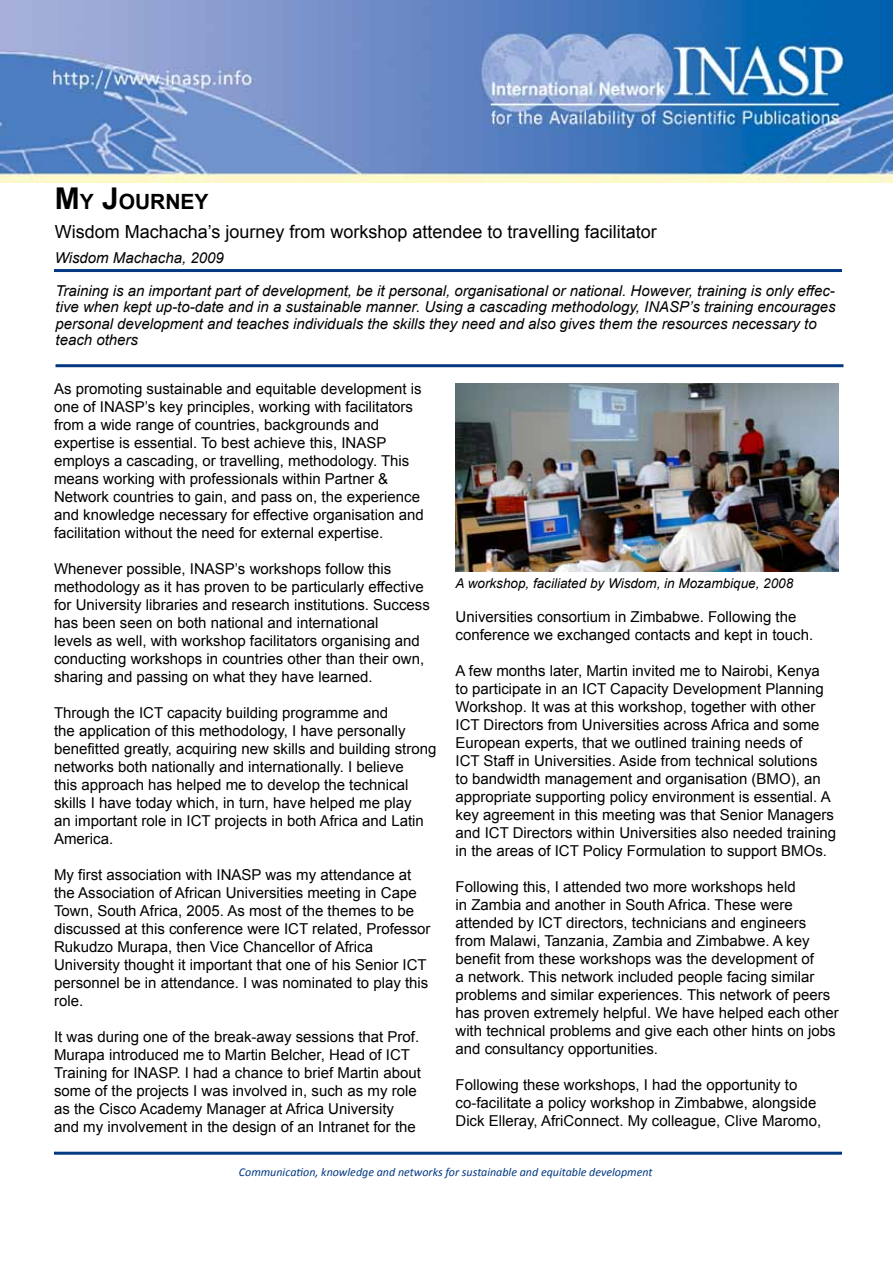
<style>
.page{position:relative;width:893px;height:1263px;background:#fff}
.page>*{position:absolute;margin:0;border:0;box-sizing:border-box;transform-origin:0 0}
.t1{font:700 21px "Arial";color:#000}
.t2{font:18px "Arial";color:#000}
.t3{font:15px/18px "Arial";color:#000}
.t4{font:italic 15px/16.5px "Arial";color:#000}
.t5{font:italic 13.5px "Arial";color:#000}
.t6{font:italic 12px "Calibri";color:#003882}
.s1{font-size:30px}
</style>
<div class="page">
<hr style="left:56px;top:1152px;width:784px;height:3px;background:#003882">
<hr style="left:56px;top:269px;width:784px;height:3px;background:#003882">
<hr style="left:57px;top:364px;width:785px;height:3px;background:#003882">
<img style="left:0;top:0;width:893px;height:182px">
<img style="left:455px;top:384px;width:384px;height:188px">
<h1 class="t1" style="left:55px;top:187px;width:155px"><span class="s1">M</span>Y <span class="s1">J</span>OURNEY</h1>
<p class="t2" style="left:55px;top:220px;width:603px">Wisdom Machacha’s journey from workshop attendee to travelling facilitator</p>
<p class="t4" style="left:55px;top:250px;width:171px">Wisdom Machacha, 2009</p>
<p class="t4" style="left:56px;top:282px;width:782px">Training is an important part of development, be it personal, organisational or national. However, training is only effec&shy;tive when kept up-to-date and in a sustainable manner. Using a cascading methodology, INASP’s training encourages personal development and teaches individuals the skills they need and also gives them the resources necessary to teach others</p>
<p class="t3" style="left:54px;top:379px;width:371px">As promoting sustainable and equitable development is one of INASP’s key principles, working with facilitators from a wide range of countries, backgrounds and expertise is essential. To best achieve this, INASP employs a cascading, or travelling, methodology. This means working with professionals within Partner &amp; Network countries to gain, and pass on, the experience and knowledge necessary for effective organisation and facilitation without the need for external expertise.</p>
<p class="t3" style="left:54px;top:559px;width:377px">Whenever possible, INASP’s workshops follow this methodology as it has proven to be particularly effective for University libraries and research institutions. Success has been seen on both national and international<br>levels as well, with workshop facilitators organising and conducting workshops in countries other than their own, sharing and passing on what they have learned.</p>
<p class="t3" style="left:54px;top:703px;width:384px">Through the ICT capacity building programme and<br>the application of this methodology, I have personally benefitted greatly, acquiring new skills and building strong networks both nationally and internationally. I believe<br>this approach has helped me to develop the technical skills I have today which, in turn, have helped me play<br>an important role in ICT projects in both Africa and Latin America.</p>
<p class="t3" style="left:54px;top:865px;width:378px">My first association with INASP was my attendance at the Association of African Universities meeting in Cape Town, South Africa, 2005. As most of the themes to be discussed at this conference were ICT related, Professor Rukudzo Murapa, then Vice Chancellor of Africa University thought it important that one of his Senior ICT personnel be in attendance. I was nominated to play this role.</p>
<p class="t3" style="left:54px;top:1027px;width:368px">It was during one of the break-away sessions that Prof.<br>Murapa introduced me to Martin Belcher, Head of ICT Training for INASP. I had a chance to brief Martin about some of the projects I was involved in, such as my role as the Cisco Academy Manager at Africa University and my involvement in the design of an Intranet for the</p>
<p class="t5" style="left:455px;top:575px;width:339px">A workshop, faciliated by Wisdom, in Mozambique, 2008</p>
<p class="t3" style="left:455px;top:608px;width:359px">Universities consortium in Zimbabwe. Following the conference we exchanged contacts and kept in touch.</p>
<p class="t3" style="left:455px;top:662px;width:382px">A few months later, Martin invited me to Nairobi, Kenya<br>to participate in an ICT Capacity Development Planning Workshop. It was at this workshop, together with other ICT Directors from Universities across Africa and some European experts, that we outlined training needs of<br>ICT Staff in Universities. Aside from technical solutions<br>to bandwidth management and organisation (BMO), an appropriate supporting policy environment is essential. A key agreement in this meeting was that Senior Managers and ICT Directors within Universities also needed training in the areas of ICT Policy Formulation to support BMOs.</p>
<p class="t3" style="left:455px;top:878px;width:385px">Following this, I attended two more workshops held<br>in Zambia and another in South Africa. These were attended by ICT directors, technicians and engineers from Malawi, Tanzania, Zambia and Zimbabwe. A key benefit from these workshops was the development of<br>a network. This network included people facing similar problems and similar experiences. This network of peers has proven extremely helpful. We have helped each other with technical problems and give each other hints on jobs and consultancy opportunities.</p>
<p class="t3" style="left:455px;top:1076px;width:367px">Following these workshops, I had the opportunity to co-facilitate a policy workshop in Zimbabwe, alongside<br>Dick Elleray, AfriConnect. My colleague, Clive Maromo,</p>
<p class="t6" style="left:239px;top:1164px;width:415px">Communication, knowledge and networks for sustainable and equitable development</p>
</div>
